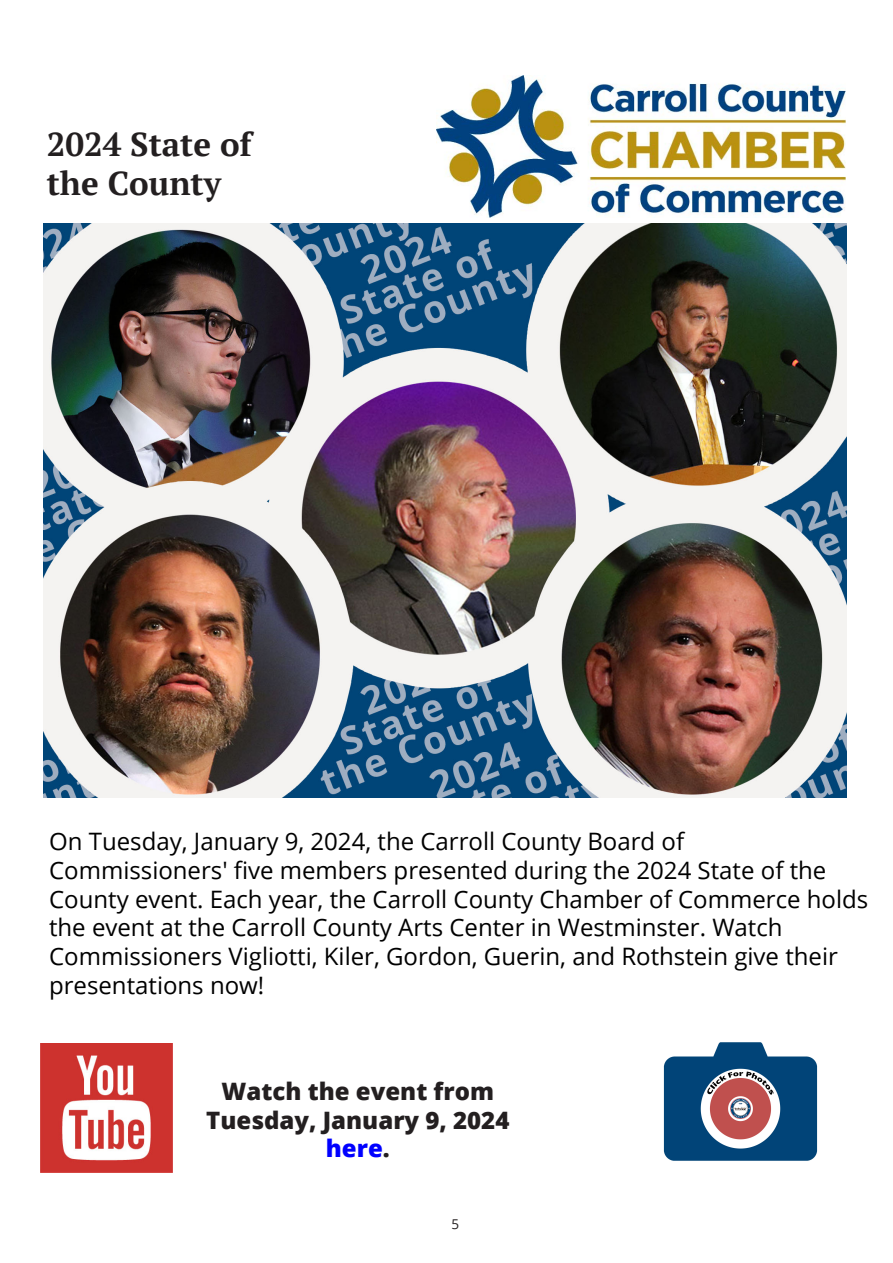
<style>
.page{position:relative;width:893px;height:1263px;background:#fff}
.page>*{position:absolute;margin:0;border:0;box-sizing:border-box;transform-origin:0 0}
.t1{font:700 33px/39.6px "PT Serif";color:#231f20}
.t2{font:24px/28.8px "Open Sans";color:#000}
.t3{font:800 24px/28.8px "Open Sans";color:#231f20;text-align:center}
.t4{font:13.5px "Open Sans";color:#231f20}
.s1{font-style:inherit}
.s2{color:#00f}
</style>
<div class="page">
<img style="left:43px;top:224px;width:803px;height:574px">
<img style="left:437px;top:76px;width:409px;height:141px">
<img style="left:40px;top:1043px;width:132px;height:130px">
<img style="left:663px;top:1042px;width:155px;height:119px">
<h1 class="t1" style="left:47px;top:124px;width:207px">2024 State of the County</h1>
<p class="t2" style="left:49px;top:826px;width:821px">On Tuesday, January 9, 2024, the Carroll County Board of Commissioners' five members presented during the 2024 State of the County event. Each year, the Carroll County Chamber of Commerce holds the event at the Carroll County Arts Center in Westminster. Watch Commissioners Vigliotti, Kiler, Gordon, Guerin<span class="s1">,</span> and Rothstein give their presentations now!</p>
<p class="t3" style="left:206px;top:1075px;width:305px">Watch the event from<br>Tuesday, January 9, 2024 <span class="s2">here</span>.</p>
<p class="t4" style="left:451px;top:1215px;width:9px">5</p>
</div>
